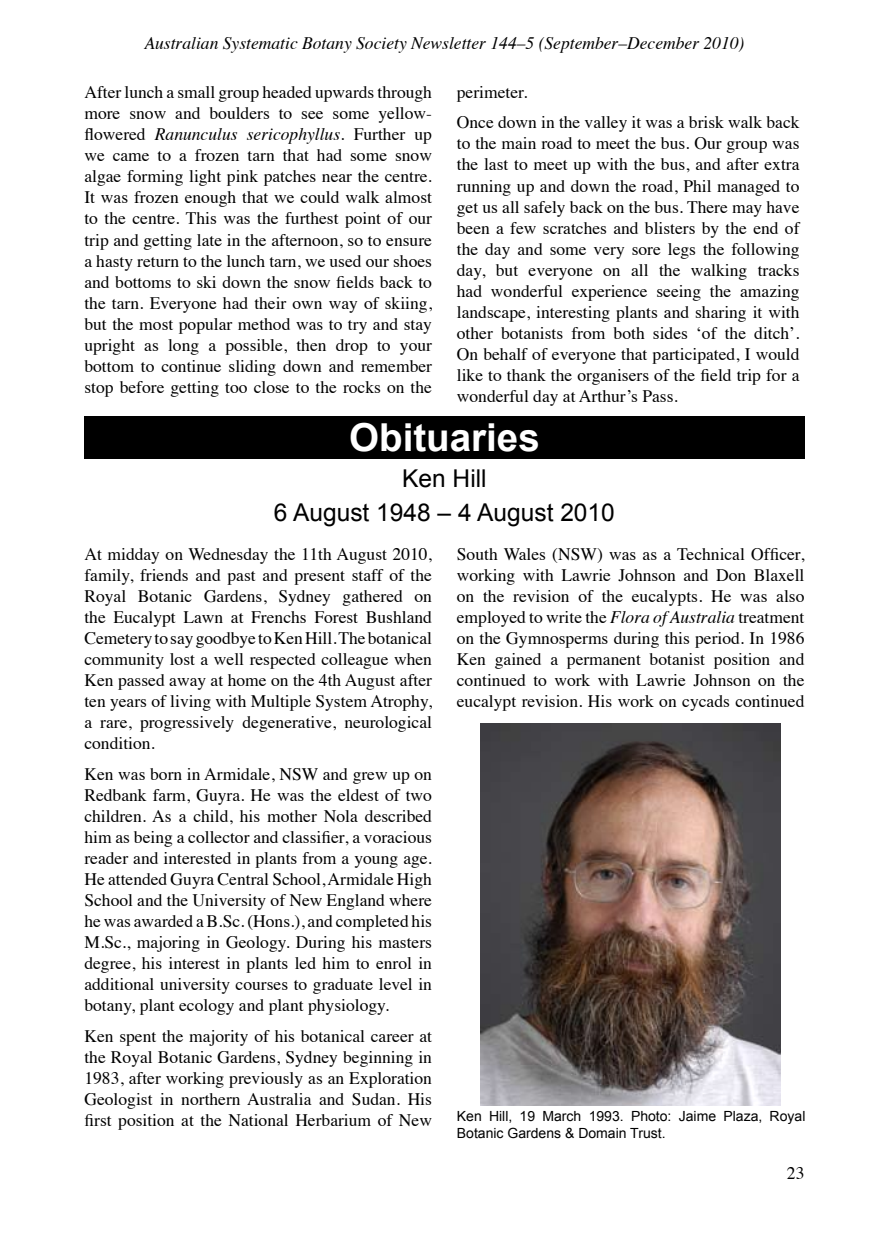
<style>
.page{position:relative;width:874px;height:1241px;background:#fff}
.page>*{position:absolute;margin:0;border:0;box-sizing:border-box;transform-origin:0 0}
.t1{font:700 38.5px "Arial";color:#fff}
.t2{font:24.5px/34.3px "Arial";color:#000;text-align:center}
.t3{font:17.5px/21px "Times";color:#000;text-align:justify}
.t4{font:italic 17.5px "Times";color:#000}
.t5{font:14px/16.8px "Arial";color:#000}
.s1{font-style:italic}
</style>
<div class="page">
<div style="left:84px;top:415px;width:720px;height:43px;background:#000"></div>
<img style="left:480px;top:723px;width:299px;height:382px">
<p class="t4" style="left:144px;top:28px;width:601px">Australian Systematic Botany Society Newsletter 144–5 (September–December 2010)</p>
<p class="t3" style="left:84px;top:80px;width:349px">After lunch a small group headed upwards through more snow and boulders to see some yellow&shy;flowered <span class="s1">Ranunculus sericophyllus</span>. Further up we came to a frozen tarn that had some snow algae forming light pink patches near the centre.<br>It was frozen enough that we could walk almost to the centre. This was the furthest point of our trip and getting late in the afternoon, so to ensure a hasty return to the lunch tarn, we used our shoes and bottoms to ski down the snow fields back to the tarn. Everyone had their own way of skiing, but the most popular method was to try and stay upright as long a possible, then drop to your bottom to continue sliding down and remember stop before getting too close to the rocks on the</p>
<p class="t3" style="left:456px;top:75px;width:344px;line-height:31px">perimeter.<br>Once down in the valley it was a brisk walk back</p>
<p class="t3" style="left:456px;top:132px;width:344px">to the main road to meet the bus. Our group was the last to meet up with the bus, and after extra running up and down the road, Phil managed to get us all safely back on the bus. There may have been a few scratches and blisters by the end of the day and some very sore legs the following day, but everyone on all the walking tracks had wonderful experience seeing the amazing landscape, interesting plants and sharing it with other botanists from both sides ‘of the ditch’.<br>On behalf of everyone that participated, I would like to thank the organisers of the field trip for a wonderful day at Arthur’s Pass.</p>
<h1 class="t1" style="left:349px;top:412px;width:192px">Obituaries</h1>
<h2 class="t2" style="left:274px;top:461px;width:342px">Ken Hill<br>6 August 1948 – 4 August 2010</h2>
<p class="t3" style="left:84px;top:541px;width:349px">At midday on Wednesday the 11th August 2010, family, friends and past and present staff of the Royal Botanic Gardens, Sydney gathered on the Eucalypt Lawn at Frenchs Forest Bushland Cemetery to say goodbye to Ken Hill. The botanical community lost a well respected colleague when Ken passed away at home on the 4th August after ten years of living with Multiple System Atrophy, a rare, progressively degenerative, neurological condition.</p>
<p class="t3" style="left:84px;top:761px;width:349px">Ken was born in Armidale, NSW and grew up on Redbank farm, Guyra. He was the eldest of two children. As a child, his mother Nola described him as being a collector and classifier, a voracious reader and interested in plants from a young age.<br>He attended Guyra Central School, Armidale High School and the University of New England where he was awarded a B.Sc. (Hons.), and completed his M.Sc., majoring in Geology. During his masters degree, his interest in plants led him to enrol in additional university courses to graduate level in botany, plant ecology and plant physiology.</p>
<p class="t3" style="left:84px;top:1023px;width:349px">Ken spent the majority of his botanical career at the Royal Botanic Gardens, Sydney beginning in 1983, after working previously as an Exploration Geologist in northern Australia and Sudan. His first position at the National Herbarium of New</p>
<p class="t3" style="left:456px;top:541px;width:349px">South Wales (NSW) was as a Technical Officer, working with Lawrie Johnson and Don Blaxell on the revision of the eucalypts. He was also employed to write the <span class="s1">Flora of Australia</span> treatment on the Gymnosperms during this period. In 1986<br>Ken gained a permanent botanist position and continued to work with Lawrie Johnson on the eucalypt revision. His work on cycads continued</p>
<p class="t5" style="left:456px;top:1107px;width:350px">Ken Hill, 19 March 1993. Photo: Jaime Plaza, Royal<br>Botanic Gardens &amp; Domain Trust.</p>
<p class="t3" style="left:786px;top:1160px;width:19px">23</p>
</div>
